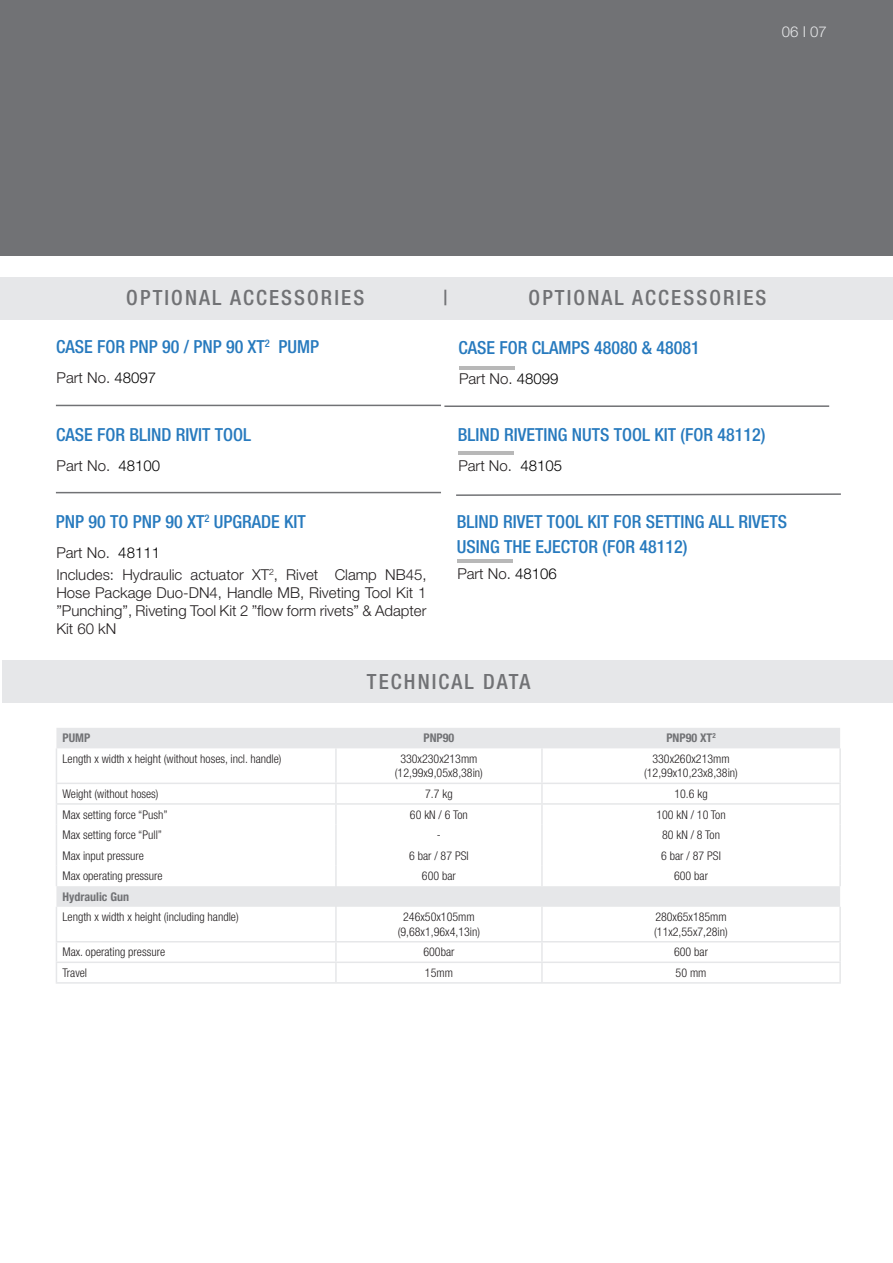
<style>
.page{position:relative;width:893px;height:1263px;background:#fff}
.page>*{position:absolute;margin:0;border:0;box-sizing:border-box;transform-origin:0 0}
.t1{font:500 condensed 21px "Helvetica Neue LT Pro";letter-spacing:.1em;color:#717275}
.t2{font:500 condensed 18px "Helvetica Neue LT Pro";color:#277abe}
.t3{font:300 15px/18px "Helvetica Neue LT Pro";color:#231f20;text-align:justify}
.t4{font:300 15px "Helvetica Neue LT Pro";color:#e6e7e9}
.t5{font:300 condensed 12px "Helvetica Neue LT Pro";color:#231f20}
.t6{font:700 condensed 12px "Helvetica Neue LT Pro";color:#717275}
.s1{color:#000}
</style>
<div class="page">
<div style="left:0;top:0;width:893px;height:255px;background:#717275"></div>
<div style="left:0;top:277px;width:893px;height:43px;background:#e6e7e9"></div>
<div style="left:2px;top:660px;width:891px;height:43px;background:#e6e7e9"></div>
<hr style="left:56px;top:405px;width:385px;height:1px;background:#717275">
<hr style="left:56px;top:492px;width:385px;height:1px;background:#717275">
<hr style="left:444px;top:405px;width:385px;height:2px;background:#717275">
<svg style="left:456px;top:493px;width:385px;height:3px"></svg>
<hr style="left:459px;top:366px;width:55px;height:3px;background:#b8b8b8">
<hr style="left:458px;top:451px;width:56px;height:3px;background:#b8b8b8">
<hr style="left:457px;top:560px;width:56px;height:3px;background:#b8b8b8">
<svg style="left:56px;top:728px;width:784px;height:179px"></svg>
<hr style="left:56px;top:748px;width:1px;height:35px;background:#e6e7e9">
<hr style="left:335px;top:748px;width:2px;height:35px;background:#e6e7e9">
<hr style="left:541px;top:748px;width:2px;height:35px;background:#e6e7e9">
<hr style="left:839px;top:748px;width:2px;height:35px;background:#e6e7e9">
<hr style="left:56px;top:783px;width:280px;height:1px;background:#e6e7e9">
<hr style="left:336px;top:783px;width:206px;height:1px;background:#e6e7e9">
<hr style="left:542px;top:783px;width:299px;height:1px;background:#e6e7e9">
<hr style="left:56px;top:803px;width:280px;height:2px;background:#e6e7e9">
<hr style="left:336px;top:803px;width:206px;height:2px;background:#e6e7e9">
<svg style="left:335px;top:784px;width:2px;height:40px"></svg>
<hr style="left:542px;top:803px;width:299px;height:2px;background:#e6e7e9">
<svg style="left:541px;top:784px;width:2px;height:40px"></svg>
<svg style="left:839px;top:784px;width:2px;height:40px"></svg>
<hr style="left:335px;top:824px;width:2px;height:21px;background:#e6e7e9">
<hr style="left:541px;top:824px;width:2px;height:21px;background:#e6e7e9">
<hr style="left:839px;top:824px;width:2px;height:21px;background:#e6e7e9">
<hr style="left:335px;top:845px;width:2px;height:21px;background:#e6e7e9">
<hr style="left:541px;top:845px;width:2px;height:21px;background:#e6e7e9">
<hr style="left:839px;top:845px;width:2px;height:21px;background:#e6e7e9">
<svg style="left:56px;top:784px;width:1px;height:102px"></svg>
<hr style="left:335px;top:866px;width:2px;height:20px;background:#e6e7e9">
<hr style="left:541px;top:866px;width:2px;height:20px;background:#e6e7e9">
<hr style="left:839px;top:866px;width:2px;height:20px;background:#e6e7e9">
<hr style="left:335px;top:886px;width:2px;height:21px;background:#e6e7e9">
<hr style="left:56px;top:907px;width:1px;height:34px;background:#e6e7e9">
<hr style="left:335px;top:907px;width:2px;height:34px;background:#e6e7e9">
<hr style="left:541px;top:907px;width:2px;height:34px;background:#e6e7e9">
<hr style="left:839px;top:907px;width:2px;height:34px;background:#e6e7e9">
<hr style="left:56px;top:941px;width:280px;height:1px;background:#e6e7e9">
<hr style="left:336px;top:941px;width:206px;height:1px;background:#e6e7e9">
<hr style="left:542px;top:941px;width:299px;height:1px;background:#e6e7e9">
<hr style="left:56px;top:961px;width:280px;height:2px;background:#e6e7e9">
<svg style="left:56px;top:942px;width:1px;height:40px"></svg>
<hr style="left:336px;top:961px;width:206px;height:2px;background:#e6e7e9">
<svg style="left:335px;top:942px;width:2px;height:40px"></svg>
<hr style="left:542px;top:961px;width:299px;height:2px;background:#e6e7e9">
<svg style="left:541px;top:942px;width:2px;height:40px"></svg>
<svg style="left:839px;top:942px;width:2px;height:40px"></svg>
<hr style="left:56px;top:982px;width:280px;height:2px;background:#e6e7e9">
<hr style="left:336px;top:982px;width:206px;height:2px;background:#e6e7e9">
<hr style="left:542px;top:982px;width:299px;height:2px;background:#e6e7e9">
<p class="t4" style="left:782px;top:23px;width:47px">06 I 07</p>
<p class="t1" style="left:126px;top:285px;width:239px">OPTIONAL ACCESSORIES</p>
<p class="t1" style="left:443px;top:285px;width:6px">|</p>
<p class="t1" style="left:529px;top:285px;width:239px">OPTIONAL ACCESSORIES</p>
<p class="t2" style="left:56px;top:335px;width:265px">CASE FOR PNP 90 / PNP 90 XT<sup>2</sup> PUMP</p>
<p class="t2" style="left:459px;top:337px;width:243px">CASE FOR CLAMPS 48080 &amp; 48081</p>
<p class="t3" style="left:57px;top:368px;width:101px">Part No. <span class="s1">48097</span></p>
<p class="t3" style="left:459px;top:369px;width:101px">Part No. <span class="s1">48099</span></p>
<p class="t2" style="left:56px;top:424px;width:196px">CASE FOR BLIND RIVIT TOOL</p>
<p class="t2" style="left:458px;top:424px;width:309px">BLIND RIVETING NUTS TOOL KIT (FOR 48112)</p>
<p class="t3" style="left:57px;top:457px;width:105px">Part No. <span class="s1">48100</span></p>
<p class="t3" style="left:458px;top:457px;width:105px">Part No. <span class="s1">48105</span></p>
<p class="t2" style="left:56px;top:511px;width:251px">PNP 90 TO PNP 90 XT<sup>2</sup> UPGRADE KIT</p>
<p class="t3" style="left:56px;top:544px;width:105px">Part No. <span class="s1">48111</span></p>
<p class="t2" style="left:457px;top:511px;width:332px">BLIND RIVET TOOL KIT FOR SETTING ALL RIVETS</p>
<p class="t2" style="left:457px;top:536px;width:232px">USING THE EJECTOR (FOR 48112)</p>
<p class="t3" style="left:56px;top:565px;width:372px">Includes: Hydraulic actuator XT<sup>2</sup>, Rivet Clamp NB45,</p>
<p class="t3" style="left:457px;top:565px;width:101px">Part No. <span class="s1">48106</span></p>
<p class="t3" style="left:56px;top:583px;width:372px">Hose Package Duo-DN4, Handle MB, Riveting Tool Kit 1 ”Punching”, Riveting Tool Kit 2 ”flow form rivets” &amp; Adapter Kit 60 kN</p>
<p class="t1" style="left:367px;top:669px;width:165px">TECHNICAL DATA</p>
<p class="t6" style="left:62px;top:731px;width:29px">PUMP</p>
<p class="t6" style="left:423px;top:731px;width:32px">PNP90</p>
<p class="t6" style="left:666px;top:731px;width:51px">PNP90 XT<sup>2</sup></p>
<p class="t5" style="left:62px;top:752px;width:221px">Length x width x height (without hoses, incl. handle)</p>
<p class="t5" style="left:400px;top:752px;width:79px">330x230x213mm</p>
<p class="t5" style="left:395px;top:766px;width:89px">(12,99x9,05x8,38in)</p>
<p class="t5" style="left:652px;top:752px;width:79px">330x260x213mm</p>
<p class="t5" style="left:644px;top:766px;width:95px">(12,99x10,23x8,38in)</p>
<p class="t5" style="left:62px;top:787px;width:98px">Weight (without hoses)</p>
<p class="t5" style="left:425px;top:787px;width:29px">7.7 kg</p>
<p class="t5" style="left:674px;top:787px;width:35px">10.6 kg</p>
<p class="t5" style="left:62px;top:807px;width:107px">Max setting force “Push”</p>
<p class="t5" style="left:410px;top:807px;width:59px">60 kN / 6 Ton</p>
<p class="t5" style="left:656px;top:807px;width:71px">100 kN / 10 Ton</p>
<p class="t5" style="left:62px;top:828px;width:101px">Max setting force “Pull”</p>
<p class="t5" style="left:437px;top:828px;width:5px">-</p>
<p class="t5" style="left:662px;top:828px;width:59px">80 kN / 8 Ton</p>
<p class="t5" style="left:62px;top:848px;width:83px">Max input pressure</p>
<p class="t5" style="left:409px;top:848px;width:61px">6 bar / 87 PSI</p>
<p class="t5" style="left:661px;top:848px;width:61px">6 bar / 87 PSI</p>
<p class="t5" style="left:62px;top:869px;width:102px">Max operating pressure</p>
<p class="t5" style="left:422px;top:869px;width:35px">600 bar</p>
<p class="t5" style="left:674px;top:869px;width:35px">600 bar</p>
<p class="t6" style="left:62px;top:889px;width:68px">Hydraulic Gun</p>
<p class="t5" style="left:62px;top:910px;width:178px">Length x width x height (including handle)</p>
<p class="t5" style="left:403px;top:910px;width:73px">246x50x105mm</p>
<p class="t5" style="left:398px;top:925px;width:84px">(9,68x1,96x4,13in)</p>
<p class="t5" style="left:655px;top:910px;width:73px">280x65x185mm</p>
<p class="t5" style="left:654px;top:925px;width:75px">(11x2,55x7,28in)</p>
<p class="t5" style="left:62px;top:945px;width:104px">Max. operating pressure</p>
<p class="t5" style="left:423px;top:945px;width:33px">600bar</p>
<p class="t5" style="left:674px;top:945px;width:35px">600 bar</p>
<p class="t5" style="left:62px;top:966px;width:26px">Travel</p>
<p class="t5" style="left:425px;top:966px;width:29px">15mm</p>
<p class="t5" style="left:676px;top:966px;width:32px">50 mm</p>
</div>
